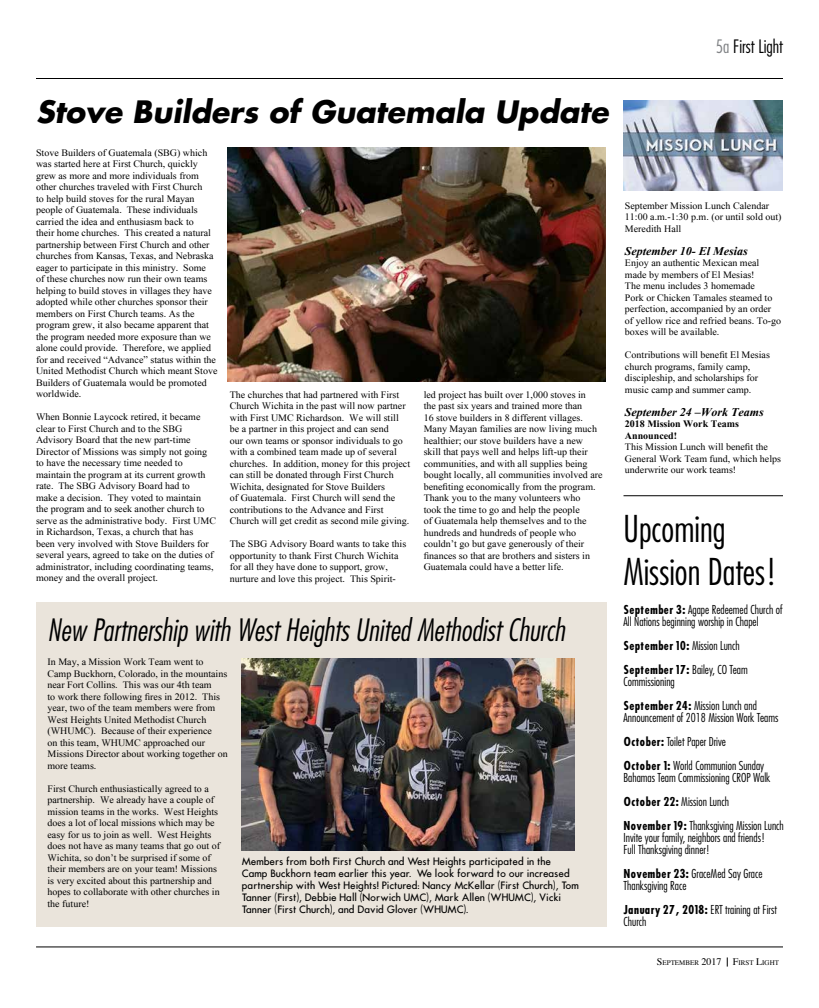
<style>
.page{position:relative;width:819px;height:1008px;background:#fff}
.page>*{position:absolute;margin:0;border:0;box-sizing:border-box;transform-origin:0 0}
.t1{font:300 condensed 36px/43.2px "Futura";color:#000}
.t2{font:italic 300 condensed 30px "Futura";color:#000}
.t3{font:italic 700 30px "Futura";color:#000}
.t4{font:300 condensed 18px "Futura";color:#000}
.t5{font:300 condensed 12px/12px "Futura";color:#000}
.t6{font:italic 700 12px "Times New Roman";color:#000}
.t7{font:700 12px "Futura Cond";color:#000}
.t8{font:10px/11.5px "Times New Roman";color:#000}
.t9{font:500 10px/12px "Futura";color:#000}
.t10{font:700 10px/11.5px "Times New Roman";color:#000}
.t11{font:7px "Times";color:#000}
.s1{color:#808285}
.s2{font-family:"Futura Cond";font-weight:700;font-stretch:normal}
.s3{font-family:"Futura";font-weight:300;font-stretch:condensed}
.s4{font-size:10px}
</style>
<div class="page">
<hr style="left:36px;top:78px;width:747px;height:1px;background:#000">
<hr style="left:36px;top:946px;width:747px;height:1px;background:#000">
<div style="left:36px;top:603px;width:570px;height:324px;background:#eae4db"></div>
<hr style="left:624px;top:495px;width:159px;height:1px;background:#000">
<img style="left:228px;top:148px;width:378px;height:234px">
<img style="left:242px;top:658px;width:332px;height:193px">
<img style="left:624px;top:101px;width:159px;height:89px">
<h3 class="t4" style="left:716px;top:36px;width:69px"><span class="s1">5a</span> First Light</h3>
<h2 class="t3" style="left:36px;top:91px;width:574px">Stove Builders of Guatemala Update</h2>
<p class="t8" style="left:36px;top:146px;width:183px">Stove Builders of Guatemala (SBG) which was started here at First Church, quickly grew as more and more individuals from other churches traveled with First Church<br>to help build stoves for the rural Mayan people of Guatemala. These individuals carried the idea and enthusiasm back to<br>their home churches. This created a natural partnership between First Church and other churches from Kansas, Texas, and Nebraska eager to participate in this ministry. Some<br>of these churches now run their own teams helping to build stoves in villages they have adopted while other churches sponsor their members on First Church teams. As the program grew, it also became apparent that the program needed more exposure than we alone could provide. Therefore, we applied for and received “Advance” status within the United Methodist Church which meant Stove Builders of Guatemala would be promoted worldwide.</p>
<p class="t8" style="left:36px;top:411px;width:181px">When Bonnie Laycock retired, it became clear to First Church and to the SBG Advisory Board that the new part-time Director of Missions was simply not going to have the necessary time needed to maintain the program at its current growth rate. The SBG Advisory Board had to<br>make a decision. They voted to maintain<br>the program and to seek another church to serve as the administrative body. First UMC in Richardson, Texas, a church that has<br>been very involved with Stove Builders for several years, agreed to take on the duties of administrator, including coordinating teams, money and the overall project.</p>
<p class="t8" style="left:230px;top:388px;width:182px">The churches that had partnered with First Church Wichita in the past will now partner with First UMC Richardson. We will still be a partner in this project and can send<br>our own teams or sponsor individuals to go with a combined team made up of several churches. In addition, money for this project can still be donated through First Church Wichita, designated for Stove Builders<br>of Guatemala. First Church will send the contributions to the Advance and First Church will get credit as second mile giving.</p>
<p class="t8" style="left:230px;top:538px;width:178px">The SBG Advisory Board wants to take this opportunity to thank First Church Wichita for all they have done to support, grow, nurture and love this project. This Spirit-</p>
<p class="t8" style="left:424px;top:388px;width:180px">led project has built over 1,000 stoves in<br>the past six years and trained more than<br>16 stove builders in 8 different villages.<br>Many Mayan families are now living much healthier; our stove builders have a new skill that pays well and helps lift-up their communities, and with all supplies being bought locally, all communities involved are benefiting economically from the program.<br>Thank you to the many volunteers who<br>took the time to go and help the people<br>of Guatemala help themselves and to the hundreds and hundreds of people who couldn’t go but gave generously of their finances so that are brothers and sisters in Guatemala could have a better life.</p>
<h2 class="t2" style="left:48px;top:612px;width:519px">New Partnership with West Heights United Methodist Church</h2>
<p class="t8" style="left:48px;top:656px;width:182px">In May, a Mission Work Team went to Camp Buckhorn, Colorado, in the mountains near Fort Collins. This was our 4th team<br>to work there following fires in 2012. This year, two of the team members were from West Heights United Methodist Church (WHUMC). Because of their experience<br>on this team, WHUMC approached our Missions Director about working together on more teams.</p>
<p class="t8" style="left:48px;top:782px;width:174px">First Church enthusiastically agreed to a partnership. We already have a couple of mission teams in the works. West Heights does a lot of local missions which may be easy for us to join as well. West Heights does not have as many teams that go out of Wichita, so don’t be surprised if some of their members are on your team! Missions is very excited about this partnership and hopes to collaborate with other churches in the future!</p>
<p class="t9" style="left:242px;top:855px;width:338px">Members from both First Church and West Heights participated in the Camp Buckhorn team earlier this year. We look forward to our increased partnership with West Heights! Pictured: Nancy McKellar (First Church), Tom Tanner (First), Debbie Hall (Norwich UMC), Mark Allen (WHUMC), Vicki Tanner (First Church), and David Glover (WHUMC).</p>
<p class="t8" style="left:625px;top:199px;width:158px">September Mission Lunch Calendar<br>11:00 a.m.-1:30 p.m. (or until sold out)<br>Meredith Hall</p>
<p class="t6" style="left:625px;top:244px;width:124px">September 10- El Mesias</p>
<p class="t8" style="left:625px;top:257px;width:158px">Enjoy an authentic Mexican meal made by members of El Mesias!<br>The menu includes 3 homemade<br>Pork or Chicken Tamales steamed to perfection, accompanied by an order of yellow rice and refried beans. To-go boxes will be available.</p>
<p class="t8" style="left:625px;top:349px;width:147px">Contributions will benefit El Mesias church programs, family camp, discipleship, and scholarships for music camp and summer camp.</p>
<p class="t6" style="left:625px;top:405px;width:140px">September 24 –Work Teams</p>
<p class="t10" style="left:625px;top:418px;width:116px">2018 Mission Work Teams<br>Announced!</p>
<p class="t8" style="left:625px;top:441px;width:158px">This Mission Lunch will benefit the<br>General Work Team fund, which helps underwrite our work teams!</p>
<h1 class="t1" style="left:624px;top:507px;width:156px">Upcoming<br>Mission Dates!</h1>
<p class="t5" style="left:624px;top:604px;width:161px"><span class="s2">September 3:</span> Agape Redeemed Church of<br>All Nations beginning worship in Chapel</p>
<p class="t7" style="left:624px;top:638px;width:118px">September 10: <span class="s3">Mission Lunch</span></p>
<p class="t5" style="left:624px;top:664px;width:126px"><span class="s2">September 17:</span> Bailey, CO Team<br>Commissioning</p>
<p class="t5" style="left:624px;top:700px;width:156px"><span class="s2">September 24:</span> Mission Lunch and<br>Announcement of 2018 Mission Work Teams</p>
<p class="t5" style="left:624px;top:730px;width:142px;line-height:24px"><span class="s2">October:</span> Toilet Paper Drive<br><span class="s2">October 1:</span> World Communion Sunday</p>
<p class="t5" style="left:624px;top:766px;width:162px;line-height:24px">Bahamas Team Commissioning CROP Walk<br><span class="s2">October 22:</span> Mission Lunch<br><span class="s2">November 19:</span> Thanksgiving Mission Lunch</p>
<p class="t5" style="left:624px;top:832px;width:143px">Invite your family, neighbors and friends!<br>Full Thanksgiving dinner!</p>
<p class="t5" style="left:624px;top:868px;width:141px"><span class="s2">November 23:</span> GraceMed Say Grace<br>Thanksgiving Race</p>
<p class="t5" style="left:624px;top:904px;width:155px"><span class="s2">January 27, 2018:</span> ERT training at First<br>Church</p>
<p class="t11" style="left:657px;top:958px;width:124px"><span class="s4">S</span>EPTEMBER <span class="s4">2017 F</span>IRST <span class="s4">L</span>IGHT</p>
</div>
